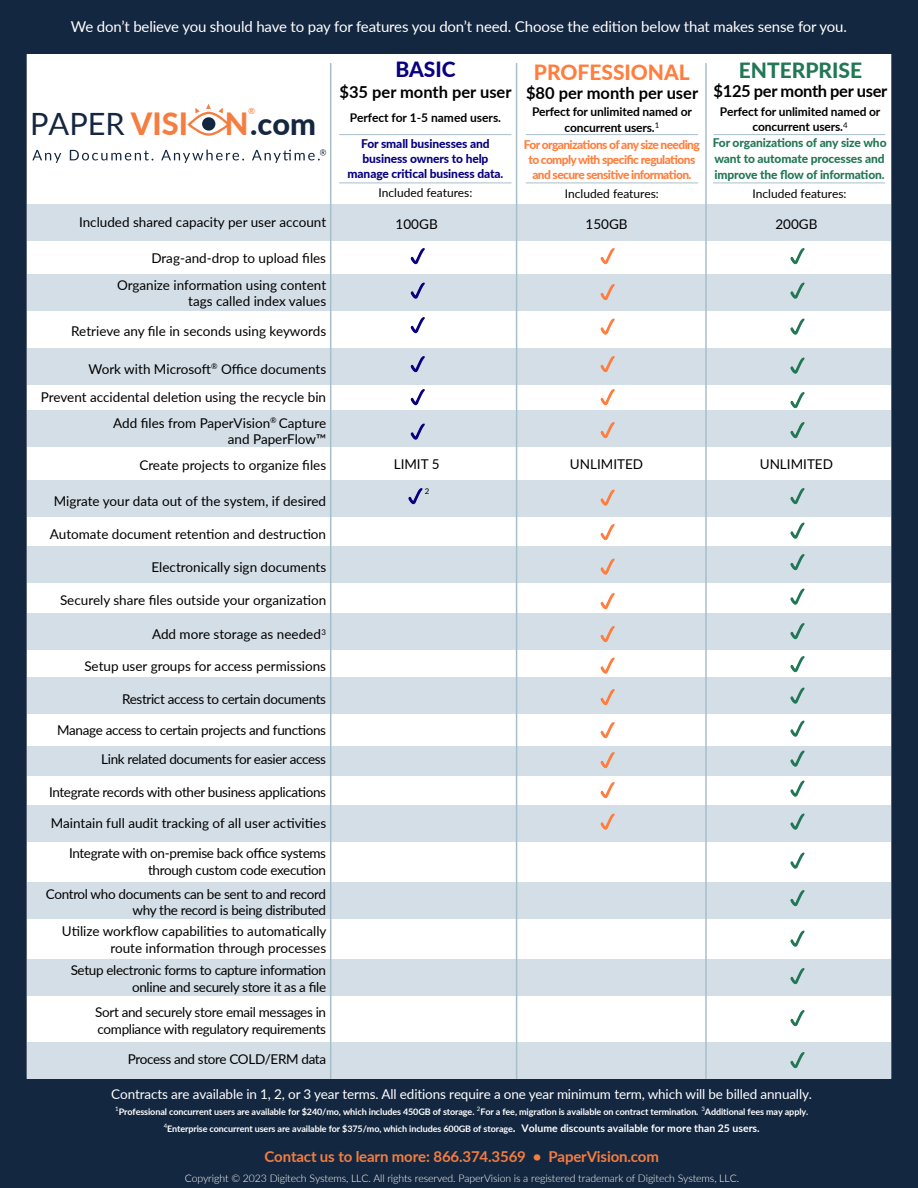
<style>
.page{position:relative;width:918px;height:1188px;background:#142740}
.page>*{position:absolute;margin:0;border:0;box-sizing:border-box;transform-origin:0 0}
.t1{font:30.75px "Lato";color:#142640}
.t2{font:800 21px "Lato";color:#ff7e3d}
.t3{font:800 21px "Lato";color:#275}
.t4{font:800 21px "Lato";color:#080080}
.t5{font:700 16.5px "Lato";color:#000}
.t6{font:700 16.5px "Lato";letter-spacing:-.02em;color:#000}
.t7{font:15px "Lato";letter-spacing:-.01em;color:#fff}
.t8{font:700 15px "Lato";letter-spacing:-.01em;color:#f47d41}
.t9{font:13.5px/16.5px "Lato";letter-spacing:-.01em;color:#000;text-align:right}
.t10{font:13.5px "Lato";letter-spacing:-.01em;color:#fff}
.t11{font:800 12px/15.8px "Lato";letter-spacing:-.01em;color:#275;text-align:center}
.t12{font:700 12px/16.5px "Lato";letter-spacing:-.01em;color:#000;text-align:center}
.t13{font:800 12px/15px "Lato";letter-spacing:-.01em;color:#080080;text-align:center}
.t14{font:800 12px/15px "Lato";letter-spacing:-.05em;color:#ff7e3d;text-align:center}
.t15{font:12px "Lato";color:#000}
.t16{font:300 10.5px "Lato";letter-spacing:-.01em;color:#fff}
.t17{font:700 9px/16.5px "Lato";letter-spacing:-.01em;color:#fff;text-align:center}
.t18{font:8.55px "Lato";color:#f57d40}
.t19{font:7.8px "Lato";color:#000}
.s1{font-weight:800;color:#f57d40}
.s2{font-weight:800}
.s3{font-weight:800;color:#ff7e3d}
.s4{font-weight:700;color:#000}
.s5{font-size:12px}
.s6{font-size:10.5px}
</style>
<div class="page">
<div style="left:27px;top:54px;width:864px;height:1025px;background:#fff"></div>
<div style="left:27px;top:348px;width:864px;height:37px;background:#d4dee6"></div>
<div style="left:27px;top:204px;width:864px;height:37px;background:#d4dee6"></div>
<div style="left:27px;top:274px;width:864px;height:37px;background:#d4dee6"></div>
<div style="left:27px;top:411px;width:864px;height:36px;background:#d4dee6"></div>
<div style="left:27px;top:480px;width:864px;height:37px;background:#d4dee6"></div>
<div style="left:27px;top:546px;width:864px;height:37px;background:#d4dee6"></div>
<div style="left:27px;top:613px;width:864px;height:37px;background:#d4dee6"></div>
<div style="left:27px;top:677px;width:864px;height:37px;background:#d4dee6"></div>
<div style="left:27px;top:746px;width:864px;height:30px;background:#d4dee6"></div>
<hr style="left:339px;top:134px;width:172px;height:1px;background:#a9becb">
<hr style="left:339px;top:183px;width:172px;height:1px;background:#a9becb">
<hr style="left:526px;top:134px;width:172px;height:1px;background:#a9becb">
<hr style="left:526px;top:183px;width:172px;height:1px;background:#a9becb">
<hr style="left:713px;top:134px;width:172px;height:1px;background:#a9becb">
<hr style="left:713px;top:183px;width:172px;height:1px;background:#a9becb">
<div style="left:27px;top:959px;width:864px;height:37px;background:#d4dee6"></div>
<div style="left:27px;top:805px;width:864px;height:37px;background:#d4dee6"></div>
<div style="left:27px;top:882px;width:864px;height:36px;background:#d4dee6"></div>
<div style="left:27px;top:1042px;width:864px;height:37px;background:#d4dee6"></div>
<hr style="left:330px;top:63px;width:1px;height:1016px;background:#a9becb">
<hr style="left:516px;top:63px;width:1px;height:1016px;background:#a9becb">
<hr style="left:705px;top:63px;width:2px;height:1016px;background:#a9becb">
<svg style="left:32px;top:150px;width:29px;height:13px"></svg>
<svg style="left:70px;top:150px;width:83px;height:11px"></svg>
<svg style="left:161px;top:150px;width:83px;height:13px"></svg>
<svg style="left:252px;top:149px;width:74px;height:14px"></svg>
<svg style="left:187px;top:104px;width:43px;height:32px"></svg>
<p class="t7" style="left:71px;top:16px;width:778px">We don’t believe you should have to pay for features you don’t need. Choose the edition below that makes sense for you.</p>
<p class="t18" style="left:248px;top:105px;width:9px">®</p>
<h1 class="t1" style="left:30px;top:102px;width:287px">PAPER <span class="s1">VISI N</span><span class="s2">.com</span></h1>
<p class="t9" style="left:79px;top:213px;width:249px">Included shared capacity per user account</p>
<p class="t9" style="left:117px;top:244px;width:211px;line-height:27px">Drag-and-drop to upload files<br>Organize information using content</p>
<p class="t9" style="left:188px;top:292px;width:139px">tags called index values</p>
<p class="t9" style="left:71px;top:322px;width:256px">Retrieve any file in seconds using keywords</p>
<p class="t9" style="left:41px;top:354px;width:287px;line-height:28.5px">Work with Microsoft<sup>®</sup> Office documents<br>Prevent accidental deletion using the recycle bin</p>
<p class="t9" style="left:113px;top:414px;width:214px">Add files from PaperVision<sup>®</sup> Capture and PaperFlow™</p>
<p class="t9" style="left:139px;top:456px;width:188px">Create projects to organize files</p>
<p class="t9" style="left:54px;top:492px;width:274px">Migrate your data out of the system, if desired</p>
<p class="t9" style="left:50px;top:525px;width:278px">Automate document retention and destruction</p>
<p class="t9" style="left:152px;top:558px;width:176px">Electronically sign documents</p>
<p class="t9" style="left:60px;top:591px;width:268px">Securely share files outside your organization</p>
<p class="t9" style="left:152px;top:625px;width:176px">Add more storage as needed<sup>3</sup></p>
<p class="t9" style="left:84px;top:657px;width:243px">Setup user groups for access permissions</p>
<p class="t9" style="left:122px;top:690px;width:206px">Restrict access to certain documents</p>
<p class="t9" style="left:57px;top:715px;width:270px;line-height:28.5px">Manage access to certain projects and functions<br>Link related documents for easier access</p>
<p class="t9" style="left:49px;top:783px;width:279px">Integrate records with other business applications</p>
<p class="t9" style="left:51px;top:814px;width:277px">Maintain full audit tracking of all user activities</p>
<p class="t9" style="left:69px;top:844px;width:259px">Integrate with on-premise back office systems through custom code execution</p>
<p class="t9" style="left:46px;top:885px;width:282px">Control who documents can be sent to and record why the record is being distributed</p>
<p class="t9" style="left:62px;top:922px;width:266px">Utilize workflow capabilities to automatically route information through processes</p>
<p class="t9" style="left:71px;top:961px;width:257px">Setup electronic forms to capture information online and securely store it as a file</p>
<p class="t9" style="left:95px;top:1003px;width:232px;text-align:left">Sort and securely store email messages in compliance with regulatory requirements</p>
<p class="t9" style="left:128px;top:1050px;width:200px">Process and store COLD/ERM data</p>
<h2 class="t4" style="left:395px;top:54px;width:62px">BASIC</h2>
<p class="t5" style="left:339px;top:80px;width:174px">$35 per month per user</p>
<p class="t12" style="left:350px;top:109px;width:153px">Perfect for 1-5 named users.</p>
<p class="t13" style="left:348px;top:135px;width:157px">For small businesses and business owners to help manage critical business data.</p>
<p class="t15" style="left:379px;top:184px;width:95px">Included features:</p>
<p class="t9" style="left:396px;top:215px;width:44px">100GB</p>
<h2 class="t2" style="left:534px;top:56px;width:158px">PROFESSIONAL</h2>
<p class="t5" style="left:526px;top:81px;width:174px">$80 per month per user</p>
<p class="t12" style="left:524px;top:103px;width:177px">Perfect for unlimited named or concurrent users.<sup>1<br></sup><span class="s3">For organizations of any size needing</span></p>
<p class="t14" style="left:528px;top:151px;width:168px">to comply with specific regulations and secure sensitive information.</p>
<p class="t15" style="left:565px;top:185px;width:95px">Included features:</p>
<p class="t9" style="left:586px;top:215px;width:44px">150GB</p>
<p class="t9" style="left:394px;top:455px;width:47px">LIMIT 5</p>
<p class="t19" style="left:425px;top:486px;width:6px">2</p>
<p class="t9" style="left:570px;top:455px;width:75px">UNLIMITED</p>
<h2 class="t3" style="left:739px;top:55px;width:125px">ENTERPRISE</h2>
<p class="t6" style="left:714px;top:79px;width:175px">$125 per month per user</p>
<p class="t11" style="left:713px;top:103px;width:175px"><span class="s4">Perfect for unlimited named or concurrent users.</span><sup>4<br></sup>For organizations of any size who want to automate processes and improve the flow of information.</p>
<p class="t15" style="left:753px;top:185px;width:95px">Included features:</p>
<p class="t9" style="left:775px;top:215px;width:44px">200GB</p>
<p class="t9" style="left:760px;top:455px;width:75px">UNLIMITED</p>
<p class="t10" style="left:111px;top:1084px;width:702px">Contracts are available in 1, 2, or 3 year terms. All editions require a one year minimum term, which will be billed annually.</p>
<p class="t17" style="left:115px;top:1103px;width:695px"><sup>1</sup>Professional concurrent users are available for $240/mo, which includes 450GB of storage. <sup>2</sup>For a fee, migration is available on contract termination. <sup>3</sup>Additional fees may apply.<br><sup>4</sup>Enterprise concurrent users are available for $375/mo, which includes 600GB of storage<span class="s5">.</span> <span class="s6">Volume discounts available for more than 25 users.</span></p>
<p class="t8" style="left:265px;top:1146px;width:396px">Contact us to learn more: 866.374.3569 • PaperVision.com</p>
<p class="t16" style="left:185px;top:1171px;width:556px">Copyright © 2023 Digitech Systems, LLC. All rights reserved. PaperVision is a registered trademark of Digitech Systems, LLC.</p>
</div>
